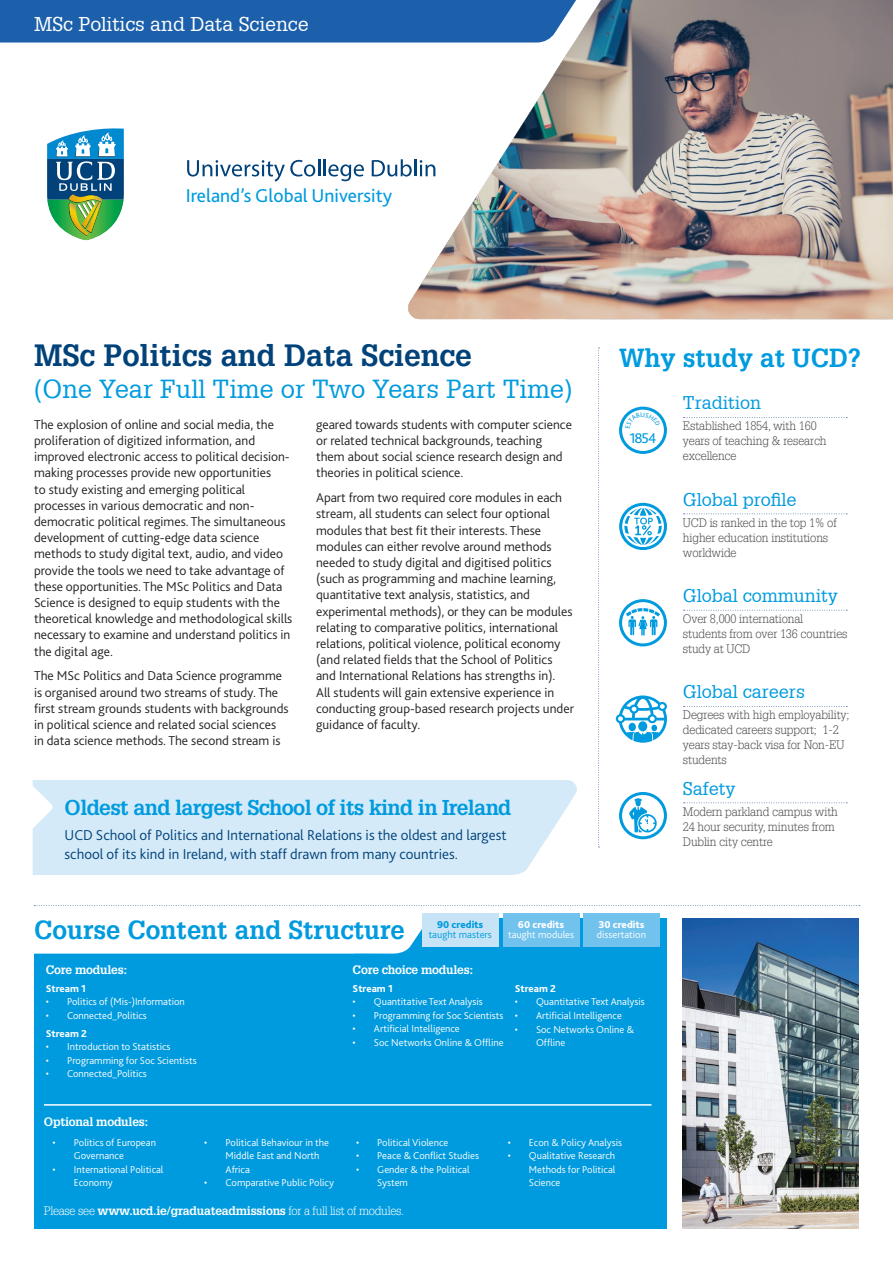
<style>
.page{position:relative;width:893px;height:1263px;background:#fff}
.page>*{position:absolute;margin:0;border:0;box-sizing:border-box;transform-origin:0 0}
.UCD_G_main_course_na{font:700 30px "Glypha LT";color:#004279}
.t1{font:700 25.5px "Glypha LT";color:#009bde}
.UCD_G_main_course_na-2{font:25.5px "Glypha LT";color:#009bde}
.UCD_G_key_fact_headi{font:700 21px "Glypha";letter-spacing:-.03em;color:#009bde}
.t2{font:19.5px "Bliss 2";color:#009bde}
.t3{font:19.5px "Glypha LT";color:#fff}
.t4{font:18px "Glypha LT";color:#009bde}
.UCD_G_key_fact_body{font:300 15px/19.5px "Bliss 2";color:#004279}
.t5{font:14.7px "Bliss 2";color:#009bde}
.UCD_G_course_descrip{font:300 13.5px/16.2px "Bliss 2";color:#231f20}
.t6{font:300 12px/15px "Glypha LT";letter-spacing:-.01em;color:#4b4c4d}
.UCD_G_course_content{font:300 12px "Glypha";letter-spacing:-.02em;color:#fff}
.UCD_G_course_content-2{font:700 12px "Glypha";letter-spacing:-.02em;color:#fff}
.t7{font:300 10.5px/13.5px "Bliss 2";color:#fff}
.bullets{font:800 10.5px "Bliss 2";color:#fff}
.t8{font:800 10.5px "Bliss 2";color:#fff}
.t9{font:300 10.5px "Bliss 2";color:#009bde}
.t10{font:800 10.5px "Bliss 2";color:#009bde}
.s1{font-weight:700}
</style>
<div class="page">
<svg style="left:187px;top:159px;width:177px;height:23px"></svg>
<svg style="left:372px;top:159px;width:33px;height:18px"></svg>
<div style="left:0;top:0;width:405px;height:43px;background:#1c60ac"></div>
<div style="left:34px;top:918px;width:633px;height:311px;background:#009bde"></div>
<svg style="left:47px;top:128px;width:77px;height:112px"></svg>
<img style="left:682px;top:952px;width:177px;height:277px">
<img style="left:405px;top:0;width:488px;height:319px">
<hr style="left:44px;top:1104px;width:608px;height:2px;background:#fff">
<svg style="left:32px;top:348px;width:828px;height:604px"></svg>
<p class="t3" style="left:34px;top:12px;width:276px">MSc Politics and Data Science</p>
<p class="t2" style="left:186px;top:184px;width:208px">Ireland’s Global University</p>
<p class="UCD_G_main_course_na" style="left:34px;top:337px;width:439px">MSc Politics and Data Science</p>
<p class="UCD_G_main_course_na-2" style="left:34px;top:373px;width:540px">(One Year Full Time or Two Years Part Time)</p>
<p class="UCD_G_course_descrip" style="left:34px;top:416px;width:260px">The explosion of online and social media, the proliferation of digitized information, and improved electronic access to political decision&shy;making processes provide new opportunities<br>to study existing and emerging political processes in various democratic and non&shy;democratic political regimes. The simultaneous development of cutting-edge data science methods to study digital text, audio, and video provide the tools we need to take advantage of these opportunities. The MSc Politics and Data Science is designed to equip students with the theoretical knowledge and methodological skills necessary to examine and understand politics in the digital age.</p>
<p class="UCD_G_course_descrip" style="left:34px;top:667px;width:256px">The MSc Politics and Data Science programme is organised around two streams of study. The first stream grounds students with backgrounds in political science and related social sciences in data science methods. The second stream is</p>
<p class="UCD_G_course_descrip" style="left:316px;top:416px;width:257px">geared towards students with computer science or related technical backgrounds, teaching them about social science research design and theories in political science.</p>
<p class="UCD_G_course_descrip" style="left:316px;top:489px;width:259px">Apart from two required core modules in each stream, all students can select four optional modules that best fit their interests. These modules can either revolve around methods needed to study digital and digitised politics (such as programming and machine learning, quantitative text analysis, statistics, and experimental methods), or they can be modules relating to comparative politics, international relations, political violence, political economy (and related fields that the School of Politics and International Relations has strengths in).<br>All students will gain extensive experience in conducting group-based research projects under guidance of faculty.</p>
<p class="UCD_G_key_fact_headi" style="left:65px;top:794px;width:448px">Oldest and largest School of its kind in Ireland</p>
<p class="UCD_G_key_fact_body" style="left:65px;top:825px;width:443px">UCD School of Politics and International Relations is the oldest and largest school of its kind in Ireland, with staff drawn from many countries.</p>
<p class="t1" style="left:34px;top:914px;width:372px">Course Content and Structure</p>
<p class="t10" style="left:437px;top:918px;width:48px">90 credits</p>
<p class="t9" style="left:429px;top:928px;width:65px">taught masters</p>
<p class="t8" style="left:518px;top:918px;width:48px">60 credits</p>
<p class="t7" style="left:508px;top:928px;width:67px">taught modules</p>
<p class="t1" style="left:619px;top:342px;width:243px">Why study at UCD?</p>
<p class="t4" style="left:683px;top:392px;width:80px">Tradition</p>
<p class="t6" style="left:683px;top:419px;width:145px">Established 1854, with 160 years of teaching &amp; research excellence</p>
<p class="t5" style="left:630px;top:429px;width:28px">1854</p>
<p class="t8" style="left:598px;top:918px;width:48px">30 credits</p>
<p class="t7" style="left:597px;top:928px;width:51px">dissertation</p>
<p class="t4" style="left:683px;top:488px;width:115px">Global profile</p>
<p class="t6" style="left:683px;top:515px;width:155px">UCD is ranked in the top 1% of higher education institutions worldwide</p>
<p class="t4" style="left:683px;top:585px;width:157px">Global community</p>
<p class="t6" style="left:683px;top:611px;width:166px">Over 8,000 international students from over 136 countries study at UCD</p>
<p class="t4" style="left:683px;top:681px;width:124px">Global careers</p>
<p class="t6" style="left:683px;top:708px;width:168px">Degrees with high employability; dedicated careers support; 1-2 years stay-back visa for Non-EU students</p>
<p class="t4" style="left:683px;top:777px;width:54px">Safety</p>
<p class="t6" style="left:683px;top:804px;width:156px">Modern parkland campus with<br>24 hour security, minutes from<br>Dublin city centre</p>
<p class="UCD_G_course_content-2" style="left:46px;top:962px;width:83px">Core modules:</p>
<p class="bullets" style="left:46px;top:982px;width:42px">Stream 1</p>
<p class="t7" style="left:46px;top:995px;width:141px">• Politics of (Mis-)Information</p>
<p class="t7" style="left:46px;top:1008px;width:103px">• Connected_Politics</p>
<p class="bullets" style="left:46px;top:1026px;width:43px">Stream 2</p>
<p class="t7" style="left:46px;top:1039px;width:126px">• Introduction to Statistics</p>
<p class="t7" style="left:46px;top:1053px;width:152px">• Programming for Soc Scientists</p>
<p class="t7" style="left:46px;top:1066px;width:103px">• Connected_Politics</p>
<p class="UCD_G_course_content-2" style="left:44px;top:1114px;width:106px">Optional modules:</p>
<p class="t7" style="left:74px;top:1135px;width:84px;text-indent:-21px">• Politics of European<br>Governance</p>
<p class="t7" style="left:74px;top:1162px;width:91px;text-indent:-21px">• International Political<br>Economy</p>
<p class="t7" style="left:226px;top:1135px;width:105px;text-indent:-21px">• Political Behaviour in the<br>Middle East and North<br>Africa</p>
<p class="t7" style="left:204px;top:1176px;width:131px">• Comparative Public Policy</p>
<p class="UCD_G_course_content-2" style="left:353px;top:962px;width:122px">Core choice modules:</p>
<p class="bullets" style="left:353px;top:982px;width:42px">Stream 1</p>
<p class="t7" style="left:353px;top:995px;width:132px">• Quantitative Text Analysis</p>
<p class="t7" style="left:353px;top:1008px;width:152px">• Programming for Soc Scientists</p>
<p class="t7" style="left:353px;top:1022px;width:109px">• Artificial Intelligence</p>
<p class="t7" style="left:353px;top:1035px;width:152px">• Soc Networks Online &amp; Offline</p>
<p class="bullets" style="left:515px;top:982px;width:43px">Stream 2</p>
<p class="t7" style="left:515px;top:995px;width:132px">• Quantitative Text Analysis</p>
<p class="t7" style="left:515px;top:1008px;width:109px">• Artificial Intelligence</p>
<p class="t7" style="left:536px;top:1022px;width:100px;text-indent:-21px">• Soc Networks Online &amp;<br>Offline</p>
<p class="t7" style="left:356px;top:1135px;width:94px">• Political Violence</p>
<p class="t7" style="left:356px;top:1149px;width:125px">• Peace &amp; Conflict Studies</p>
<p class="t7" style="left:377px;top:1162px;width:94px;text-indent:-21px">• Gender &amp; the Political<br>System</p>
<p class="t7" style="left:508px;top:1135px;width:116px">• Econ &amp; Policy Analysis</p>
<p class="t7" style="left:529px;top:1149px;width:88px;text-align:justify;text-indent:-21px">• Qualitative Research Methods for Political Science</p>
<p class="UCD_G_course_content" style="left:44px;top:1204px;width:362px">Please see <span class="s1">www.ucd.ie/graduateadmissions</span> for a full list of modules.</p>
</div>
